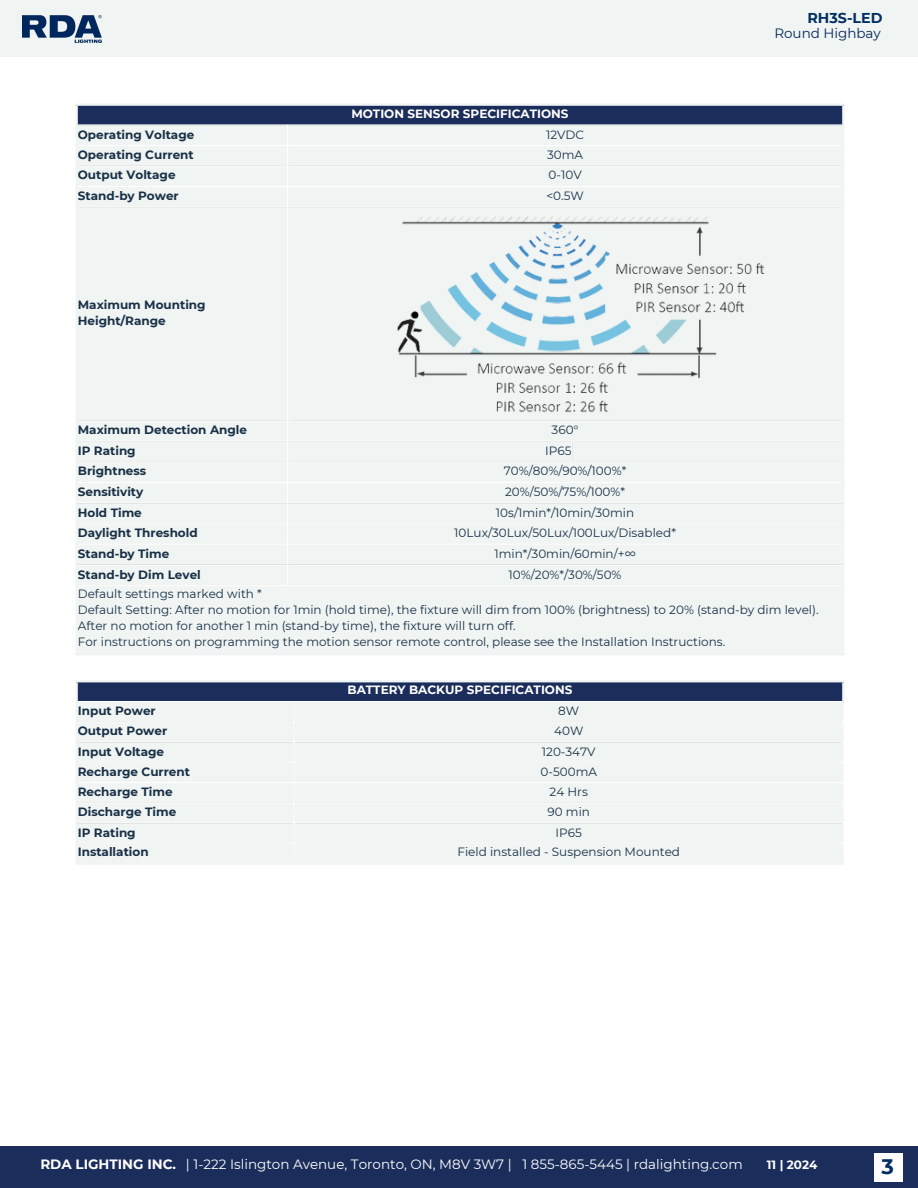
<style>
.page{position:relative;width:918px;height:1188px;background:#fff}
.page>*{position:absolute;margin:0;border:0;box-sizing:border-box;transform-origin:0 0}
.t1{font:700 21px "Montserrat";color:#022f60}
.t2{font:700 14.25px "Montserrat";color:#022f60}
.t3{font:13.5px "Montserrat";color:#fff}
.t4{font:700 13.5px "Montserrat";color:#fff}
.t5{font:13.5px "Montserrat";color:#01265c}
.t6{font:12px/16px "Montserrat";color:#193046}
.t7{font:700 12px/16px "Montserrat";color:#193046}
.t8{font:700 12px "Montserrat";color:#fff}
</style>
<div class="page">
<div style="left:0;top:0;width:918px;height:57px;background:#f0f4f3"></div>
<div style="left:0;top:1146px;width:918px;height:42px;background:#1b2d5b"></div>
<div style="left:875px;top:1153px;width:28px;height:28px;background:#fff"></div>
<div style="left:76px;top:104px;width:768px;height:21px;background:#1b2d5b"></div>
<div style="left:78px;top:126px;width:764px;height:527px;background:#f0f4f3"></div>
<hr style="left:287px;top:126px;width:1px;height:459px;background:#fff">
<svg style="left:572px;top:442px;width:1px;height:19px"></svg>
<hr style="left:78px;top:145px;width:764px;height:1px;background:#fff">
<hr style="left:78px;top:165px;width:764px;height:1px;background:#fff">
<hr style="left:78px;top:186px;width:764px;height:1px;background:#fff">
<hr style="left:78px;top:207px;width:764px;height:1px;background:#fff">
<hr style="left:78px;top:420px;width:764px;height:1px;background:#fff">
<hr style="left:78px;top:441px;width:764px;height:1px;background:#fff">
<hr style="left:78px;top:461px;width:764px;height:1px;background:#fff">
<hr style="left:78px;top:482px;width:764px;height:1px;background:#fff">
<hr style="left:78px;top:503px;width:764px;height:1px;background:#fff">
<hr style="left:78px;top:523px;width:764px;height:1px;background:#fff">
<hr style="left:78px;top:544px;width:764px;height:1px;background:#fff">
<hr style="left:78px;top:564px;width:764px;height:2px;background:#fff">
<hr style="left:78px;top:585px;width:764px;height:1px;background:#fff">
<hr style="left:76px;top:106px;width:2px;height:547px;background:#f0f4f3">
<hr style="left:842px;top:106px;width:2px;height:547px;background:#f0f4f3">
<hr style="left:76px;top:104px;width:768px;height:2px;background:#f0f3f4">
<hr style="left:76px;top:653px;width:768px;height:2px;background:#f0f3f4">
<div style="left:76px;top:681px;width:768px;height:21px;background:#1b2d5b"></div>
<div style="left:78px;top:702px;width:765px;height:160px;background:#f0f4f3"></div>
<hr style="left:294px;top:702px;width:1px;height:160px;background:#fff">
<hr style="left:78px;top:701px;width:764px;height:1px;background:#fff">
<hr style="left:78px;top:721px;width:766px;height:1px;background:#fff">
<hr style="left:78px;top:741px;width:766px;height:2px;background:#fff">
<hr style="left:78px;top:762px;width:766px;height:1px;background:#fff">
<hr style="left:78px;top:782px;width:766px;height:1px;background:#fff">
<hr style="left:78px;top:802px;width:766px;height:1px;background:#fff">
<hr style="left:78px;top:822px;width:766px;height:2px;background:#fff">
<hr style="left:78px;top:843px;width:766px;height:1px;background:#fff">
<hr style="left:76px;top:682px;width:2px;height:180px;background:#f0f4f3">
<hr style="left:842px;top:682px;width:2px;height:20px;background:#f0f4f3">
<hr style="left:76px;top:862px;width:768px;height:3px;background:#f0f4f3">
<hr style="left:76px;top:680px;width:768px;height:2px;background:#f0f3f4">
<img style="left:396px;top:215px;width:370px;height:200px">
<img style="left:22px;top:16px;width:79px;height:27px">
<p class="t8" style="left:351px;top:106px;width:219px">MOTION SENSOR SPECIFICATIONS</p>
<h1 class="t7" style="left:78px;top:126px;width:118px">Operating Voltage</h1>
<h2 class="t6" style="left:546px;top:126px;width:40px">12VDC</h2>
<p class="t7" style="left:78px;top:147px;width:117px">Operating Current</p>
<p class="t6" style="left:547px;top:147px;width:38px">30mA</p>
<p class="t7" style="left:78px;top:167px;width:99px">Output Voltage</p>
<p class="t6" style="left:549px;top:167px;width:35px">0-10V</p>
<p class="t7" style="left:78px;top:188px;width:102px">Stand-by Power</p>
<p class="t6" style="left:546px;top:188px;width:39px">&lt;0.5W</p>
<p class="t7" style="left:78px;top:296px;width:129px">Maximum Mounting<br>Height/Range</p>
<p class="t2" style="left:807px;top:9px;width:77px">RH3S-LED</p>
<p class="t5" style="left:774px;top:25px;width:108px">Round Highbay</p>
<p class="t7" style="left:78px;top:422px;width:171px">Maximum Detection Angle</p>
<p class="t6" style="left:552px;top:422px;width:29px">360°</p>
<p class="t7" style="left:78px;top:442px;width:59px">IP Rating</p>
<p class="t6" style="left:545px;top:442px;width:28px">IP65</p>
<p class="t7" style="left:78px;top:463px;width:70px">Brightness</p>
<p class="t6" style="left:504px;top:463px;width:124px">70%/80%/90%/100%*</p>
<p class="t7" style="left:78px;top:484px;width:67px">Sensitivity</p>
<p class="t6" style="left:505px;top:484px;width:122px">20%/50%/75%/100%*</p>
<p class="t7" style="left:78px;top:504px;width:66px">Hold Time</p>
<p class="t6" style="left:496px;top:504px;width:140px">10s/1min*/10min/30min</p>
<p class="t7" style="left:78px;top:525px;width:121px">Daylight Threshold</p>
<p class="t6" style="left:454px;top:525px;width:223px">10Lux/30Lux/50Lux/100Lux/Disabled*</p>
<p class="t7" style="left:78px;top:546px;width:93px">Stand-by Time</p>
<p class="t6" style="left:495px;top:546px;width:143px">1min*/30min/60min/+∞</p>
<p class="t7" style="left:78px;top:566px;width:125px">Stand-by Dim Level</p>
<p class="t6" style="left:509px;top:566px;width:114px">10%/20%*/30%/50%</p>
<p class="t6" style="left:78px;top:586px;width:185px">Default settings marked with *</p>
<p class="t6" style="left:78px;top:602px;width:742px">Default Setting: After no motion for 1min (hold time), the fixture will dim from 100% (brightness) to 20% (stand-by dim level).<br>After no motion for another 1 min (stand-by time), the fixture will turn off.</p>
<p class="t6" style="left:78px;top:634px;width:649px">For instructions on programming the motion sensor remote control, please see the Installation Instructions.</p>
<p class="t8" style="left:348px;top:683px;width:226px">BATTERY BACKUP SPECIFICATIONS</p>
<p class="t7" style="left:78px;top:703px;width:80px">Input Power</p>
<p class="t6" style="left:558px;top:703px;width:22px">8W</p>
<p class="t7" style="left:78px;top:723px;width:91px">Output Power</p>
<p class="t6" style="left:554px;top:723px;width:31px">40W</p>
<p class="t7" style="left:78px;top:743px;width:88px">Input Voltage</p>
<p class="t6" style="left:542px;top:743px;width:55px">120-347V</p>
<p class="t7" style="left:78px;top:764px;width:114px">Recharge Current</p>
<p class="t6" style="left:541px;top:764px;width:58px">0-500mA</p>
<p class="t7" style="left:78px;top:784px;width:96px">Recharge Time</p>
<p class="t6" style="left:550px;top:784px;width:40px">24 Hrs</p>
<p class="t7" style="left:78px;top:804px;width:100px">Discharge Time</p>
<p class="t6" style="left:548px;top:804px;width:44px">90 min</p>
<p class="t7" style="left:78px;top:824px;width:59px">IP Rating</p>
<p class="t6" style="left:556px;top:824px;width:28px">IP65</p>
<p class="t7" style="left:78px;top:844px;width:72px">Installation</p>
<p class="t6" style="left:457px;top:844px;width:224px">Field installed - Suspension Mounted</p>
<h2 class="t4" style="left:40px;top:1156px;width:137px">RDA LIGHTING INC.</h2>
<h1 class="t3" style="left:186px;top:1156px;width:558px">| 1-222 Islington Avenue, Toronto, ON, M8V 3W7 | 1 855-865-5445 | rdalighting.com</h1>
<p class="t8" style="left:767px;top:1157px;width:52px">11 | 2024</p>
<p class="t1" style="left:882px;top:1154px;width:14px">3</p>
</div>
